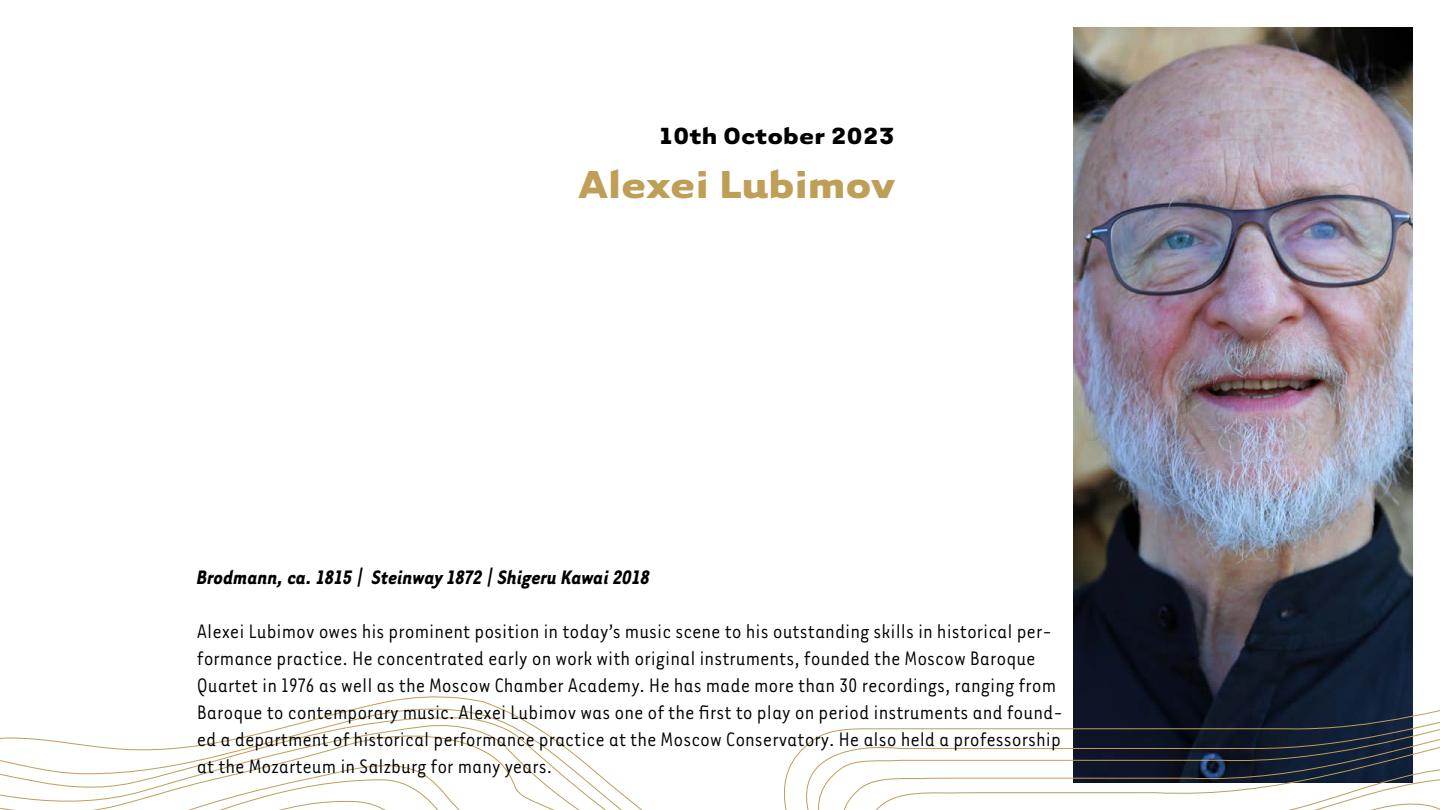
<style>
.page{position:relative;width:1440px;height:810px;background:#fff}
.page>*{position:absolute;margin:0;border:0;box-sizing:border-box;transform-origin:0 0}
.t1{font:700 45px "Tarzana Wide OT";color:#bf9e57}
.t2{font:700 27px "Tarzana Wide OT";color:#000}
.t3{font:22.5px/27px "Tarzana Nar OT";color:#000}
.t4{font:italic 700 22.5px "Tarzana Nar OT";color:#000}
</style>
<div class="page">
<svg style="left:0;top:696px;width:1440px;height:114px"></svg>
<img style="left:1073px;top:27px;width:340px;height:756px">
<p class="t2" style="left:658px;top:118px;width:237px">10th October 2023</p>
<h1 class="t1" style="left:579px;top:154px;width:317px">Alexei Lubimov</h1>
<p class="t4" style="left:197px;top:563px;width:455px">Brodmann, ca. 1815 | Steinway 1872 | Shigeru Kawai 2018</p>
<p class="t3" style="left:197px;top:617px;width:868px">Alexei Lubimov owes his prominent position in today’s music scene to his outstanding skills in historical per&shy;formance practice. He concentrated early on work with original instruments, founded the Moscow Baroque Quartet in 1976 as well as the Moscow Chamber Academy. He has made more than 30 recordings, ranging from Baroque to contemporary music. Alexei Lubimov was one of the first to play on period instruments and found&shy;ed a department of historical performance practice at the Moscow Conservatory. He also held a professorship at the Mozarteum in Salzburg for many years.</p>
</div>
